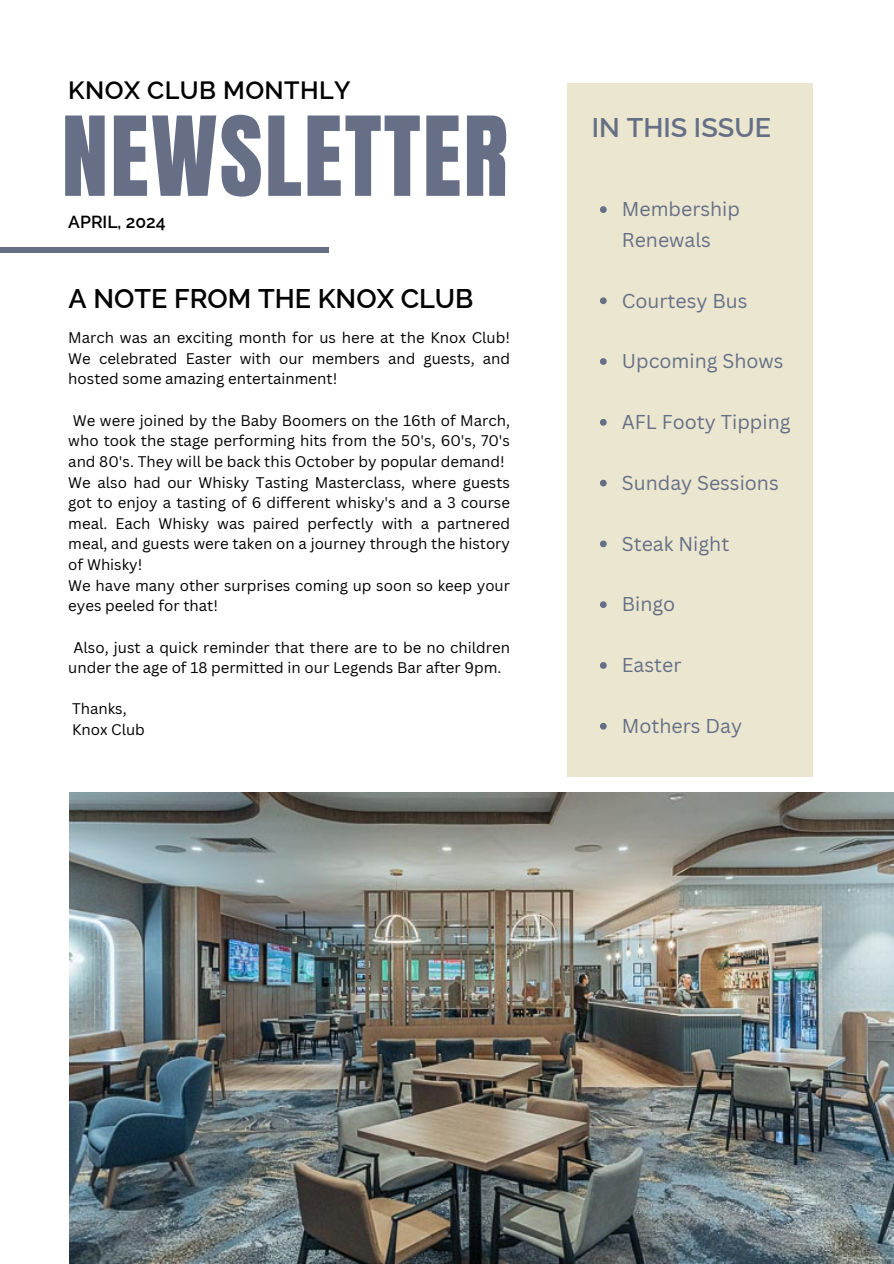
<style>
.page{position:relative;width:894px;height:1264px;background:#fff}
.page>*{position:absolute;margin:0;border:0;box-sizing:border-box;transform-origin:0 0}
.t1{font:93.45px "Anton";letter-spacing:.02em;color:#666f86}
.t2{font:600 27px "Raleway";color:#000}
.t3{font:600 27px "Raleway";color:#666f86}
.t4{font:600 25.05px "Raleway";letter-spacing:.015em;color:#000}
.t5{font:19.5px/30.3px "Canva Sans";color:#666f86}
.t6{font:600 17.55px "Raleway";color:#000}
.t7{font:15px/20.7px "Canva Sans";color:#000;text-align:justify}
</style>
<div class="page">
<img style="left:70px;top:792px;width:823px;height:471px">
<div style="left:566px;top:84px;width:246px;height:692px;background:#eae6d0"></div>
<div style="left:0;top:247px;width:329px;height:5px;background:#666f86"></div>
<svg style="left:600px;top:206px;width:6px;height:7px"></svg>
<svg style="left:600px;top:297px;width:6px;height:7px"></svg>
<svg style="left:600px;top:358px;width:6px;height:7px"></svg>
<svg style="left:600px;top:419px;width:6px;height:6px"></svg>
<svg style="left:600px;top:479px;width:6px;height:7px"></svg>
<svg style="left:600px;top:540px;width:6px;height:7px"></svg>
<svg style="left:600px;top:601px;width:6px;height:7px"></svg>
<svg style="left:600px;top:662px;width:6px;height:6px"></svg>
<svg style="left:600px;top:722px;width:6px;height:7px"></svg>
<h1 class="t4" style="left:68px;top:76px;width:284px">KNOX CLUB MONTHLY</h1>
<h4 class="t1" style="left:62px;top:89px;width:448px">NEWSLETTER</h4>
<h2 class="t6" style="left:68px;top:211px;width:99px">APRIL, 2024</h2>
<p class="t2" style="left:68px;top:282px;width:406px">A NOTE FROM THE KNOX CLUB</p>
<p class="t7" style="left:68px;top:327px;width:443px">March was an exciting month for us here at the Knox Club!<br>We celebrated Easter with our members and guests, and hosted some amazing entertainment!</p>
<p class="t7" style="left:68px;top:409px;width:443px;text-align:center">We were joined by the Baby Boomers on the 16th of March, who took the stage performing hits from the 50's, 60's, 70's and 80's. They will be back this October by popular demand!</p>
<p class="t7" style="left:68px;top:471px;width:443px">We also had our Whisky Tasting Masterclass, where guests got to enjoy a tasting of 6 different whisky's and a 3 course meal. Each Whisky was paired perfectly with a partnered meal, and guests were taken on a journey through the history of Whisky!</p>
<p class="t7" style="left:68px;top:574px;width:443px">We have many other surprises coming up soon so keep your eyes peeled for that!</p>
<p class="t7" style="left:68px;top:636px;width:443px;text-align:center">Also, just a quick reminder that there are to be no children under the age of 18 permitted in our Legends Bar after 9pm.</p>
<p class="t7" style="left:72px;top:698px;width:56px">Thanks,</p>
<p class="t7" style="left:72px;top:719px;width:74px">Knox Club</p>
<p class="t3" style="left:591px;top:112px;width:180px">IN THIS ISSUE</p>
<p class="t5" style="left:621px;top:194px;width:120px">Membership<br>Renewals</p>
<p class="t5" style="left:621px;top:285px;width:127px">Courtesy Bus</p>
<p class="t5" style="left:621px;top:345px;width:163px">Upcoming Shows</p>
<p class="t5" style="left:621px;top:406px;width:170px">AFL Footy Tipping</p>
<p class="t5" style="left:621px;top:467px;width:158px">Sunday Sessions</p>
<p class="t5" style="left:621px;top:528px;width:109px">Steak Night</p>
<h2 class="t5" style="left:621px;top:588px;width:55px">Bingo</h2>
<p class="t5" style="left:621px;top:649px;width:61px">Easter</p>
<h3 class="t5" style="left:621px;top:710px;width:122px">Mothers Day</h3>
</div>
